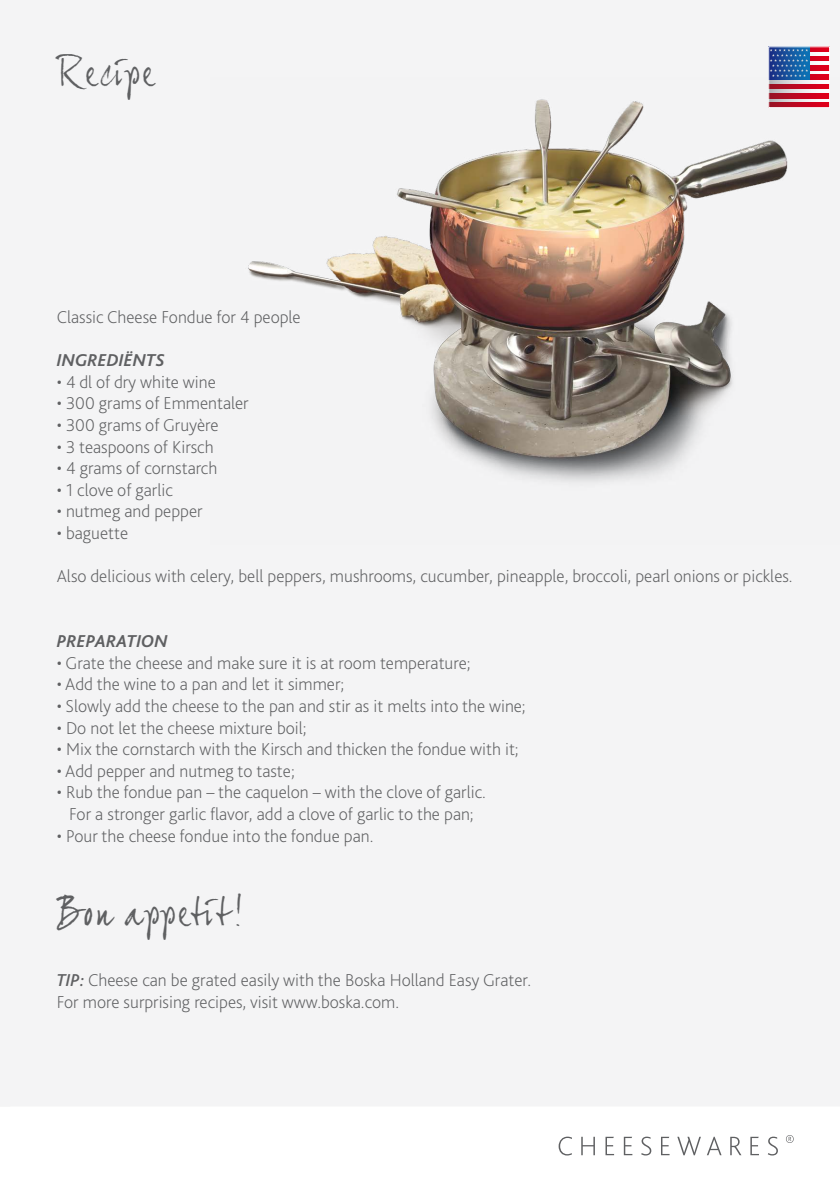
<style>
.page{position:relative;width:840px;height:1191px;background:#fff}
.page>*{position:absolute;margin:0;border:0;box-sizing:border-box;transform-origin:0 0}
.t1{font:38px "Joe Hand 2";color:#5f6062}
.t2{font:200 18px/21.6px "Bliss 2";color:#5f6062;text-align:center}
.t3{font:italic 700 18px "Bliss 2";color:#5f6062}
.s1{font-weight:500;font-style:italic}
</style>
<div class="page">
<svg style="left:558px;top:1135px;width:235px;height:20px"></svg>
<hr style="left:0;top:1105px;width:839px;height:1px;background:#f2f2f3">
<div style="left:0;top:0;width:839px;height:1105px;background:#f4f4f5"></div>
<svg style="left:808px;top:51px;width:19px;height:24px"></svg>
<svg style="left:808px;top:49px;width:19px;height:2px"></svg>
<svg style="left:808px;top:56px;width:19px;height:5px"></svg>
<svg style="left:808px;top:65px;width:19px;height:5px"></svg>
<svg style="left:808px;top:75px;width:19px;height:2px"></svg>
<svg style="left:807px;top:49px;width:1px;height:28px"></svg>
<svg style="left:770px;top:49px;width:37px;height:28px"></svg>
<div style="left:768px;top:47px;width:61px;height:61px;border:1px solid #fff"></div>
<img style="left:248px;top:77px;width:581px;height:405px">
<h1 class="t1" style="left:57px;top:50px;width:100px">Recipe</h1>
<p class="t2" style="left:57px;top:306px;width:245px">Classic Cheese Fondue for 4 people</p>
<p class="t3" style="left:57px;top:349px;width:110px">INGREDIËNTS</p>
<p class="t2" style="left:57px;top:370px;width:160px">• 4 dl of dry white wine</p>
<p class="t2" style="left:57px;top:392px;width:193px">• 300 grams of Emmentaler</p>
<p class="t2" style="left:57px;top:414px;width:163px">• 300 grams of Gruyère</p>
<p class="t2" style="left:57px;top:435px;width:158px">• 3 teaspoons of Kirsch</p>
<p class="t2" style="left:57px;top:457px;width:162px">• 4 grams of cornstarch</p>
<p class="t2" style="left:57px;top:478px;width:117px">• 1 clove of garlic</p>
<p class="t2" style="left:57px;top:500px;width:147px">• nutmeg and pepper</p>
<p class="t2" style="left:57px;top:522px;width:73px">• baguette</p>
<p class="t2" style="left:57px;top:565px;width:737px">Also delicious with celery, bell peppers, mushrooms, cucumber, pineapple, broccoli, pearl onions or pickles.</p>
<p class="t3" style="left:57px;top:630px;width:113px">PREPARATION</p>
<p class="t2" style="left:57px;top:651px;width:415px">• Grate the cheese and make sure it is at room temperature;</p>
<p class="t2" style="left:57px;top:673px;width:289px">• Add the wine to a pan and let it simmer;</p>
<p class="t2" style="left:57px;top:694px;width:470px">• Slowly add the cheese to the pan and stir as it melts into the wine;</p>
<p class="t2" style="left:57px;top:716px;width:251px">• Do not let the cheese mixture boil;</p>
<p class="t2" style="left:57px;top:738px;width:463px">• Mix the cornstarch with the Kirsch and thicken the fondue with it;</p>
<p class="t2" style="left:57px;top:759px;width:239px">• Add pepper and nutmeg to taste;</p>
<p class="t2" style="left:57px;top:781px;width:430px">• Rub the fondue pan – the caquelon – with the clove of garlic.<br>For a stronger garlic flavor, add a clove of garlic to the pan;</p>
<p class="t2" style="left:57px;top:824px;width:318px">• Pour the cheese fondue into the fondue pan.</p>
<h1 class="t1" style="left:57px;top:889px;width:189px">Bon appetit!</h1>
<p class="t2" style="left:57px;top:969px;width:475px;text-align:left"><span class="s1">TIP:</span> Cheese can be grated easily with the Boska Holland Easy Grater.<br>For more surprising recipes, visit www.boska.com.</p>
</div>
